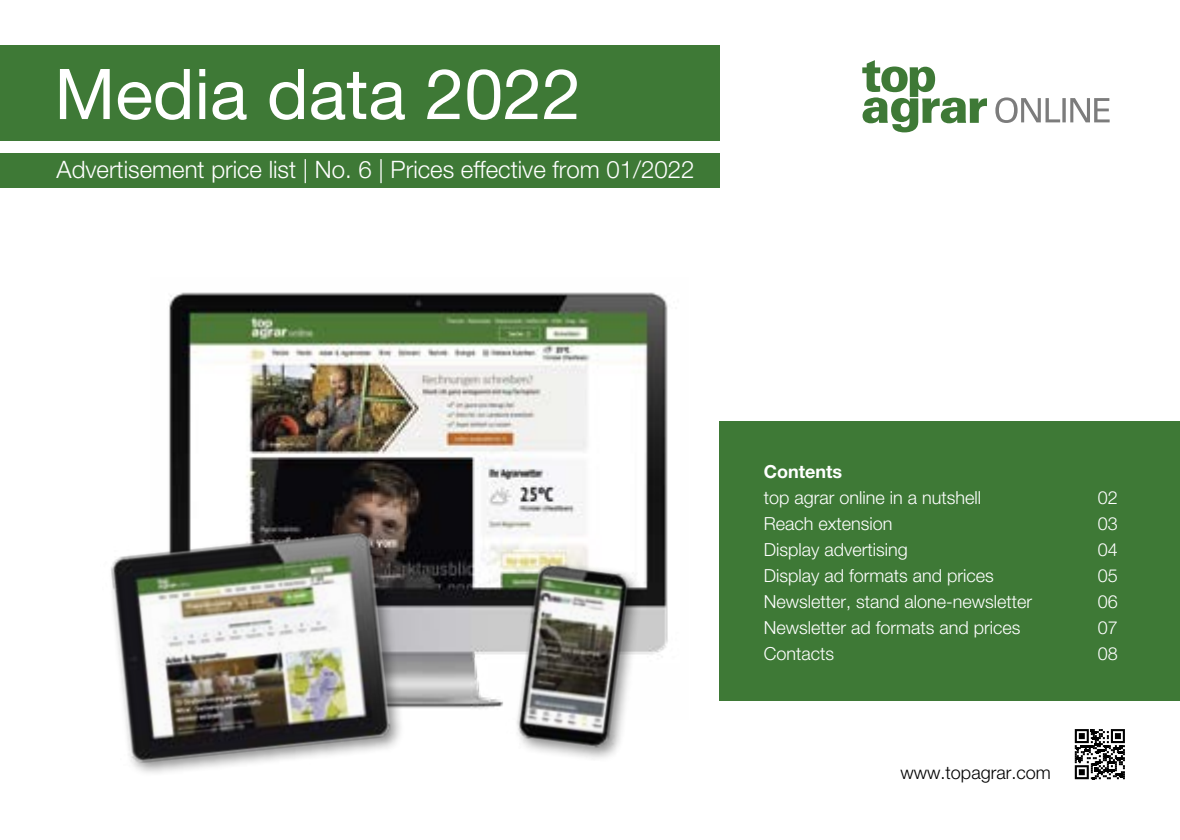
<style>
.page{position:relative;width:1180px;height:840px;background:#fff}
.page>*{position:absolute;margin:0;border:0;box-sizing:border-box;transform-origin:0 0}
.t1{font:70px "Helvetica Neue LT Pro";color:#fff}
.t2{font:300 24px "Helvetica Neue LT Pro";color:#fff}
.t3{font:300 18px "Helvetica Neue LT Pro";color:#fff}
.t4{font:300 18px "Helvetica Neue LT Pro";color:#000}
.t5{font:700 18px "Helvetica Neue LT Pro";color:#fff}
</style>
<div class="page">
<img style="left:169px;top:292px;width:499px;height:417px">
<div style="left:0;top:45px;width:719px;height:96px;background:#3e7936"></div>
<div style="left:719px;top:420px;width:460px;height:280px;background:#3e7936"></div>
<div style="left:0;top:153px;width:719px;height:34px;background:#3e7936"></div>
<svg style="left:1074px;top:729px;width:51px;height:51px"></svg>
<svg style="left:1074px;top:729px;width:50px;height:49px"></svg>
<svg style="left:862px;top:60px;width:124px;height:72px"></svg>
<svg style="left:995px;top:97px;width:114px;height:26px"></svg>
<img style="left:111px;top:516px;width:293px;height:257px">
<img style="left:454px;top:536px;width:214px;height:223px">
<h1 class="t1" style="left:54px;top:51px;width:528px">Media data 2022</h1>
<h2 class="t2" style="left:57px;top:155px;width:639px">Advertisement price list | No. 6 | Prices effective from 01/2022</h2>
<p class="t5" style="left:763px;top:460px;width:80px">Contents</p>
<p class="t3" style="left:763px;top:486px;width:219px">top agrar online in a nutshell</p>
<p class="t3" style="left:1097px;top:486px;width:22px">02</p>
<p class="t3" style="left:763px;top:512px;width:130px">Reach extension</p>
<p class="t3" style="left:1097px;top:512px;width:22px">03</p>
<p class="t3" style="left:763px;top:538px;width:145px">Display advertising</p>
<p class="t3" style="left:1097px;top:538px;width:22px">04</p>
<p class="t3" style="left:763px;top:564px;width:232px">Display ad formats and prices</p>
<p class="t3" style="left:1097px;top:564px;width:22px">05</p>
<p class="t3" style="left:763px;top:590px;width:270px">Newsletter, stand alone-newsletter</p>
<p class="t3" style="left:1097px;top:590px;width:22px">06</p>
<p class="t3" style="left:763px;top:616px;width:258px">Newsletter ad formats and prices</p>
<p class="t3" style="left:1097px;top:616px;width:22px">07</p>
<p class="t3" style="left:763px;top:642px;width:72px">Contacts</p>
<p class="t3" style="left:1097px;top:642px;width:22px">08</p>
<p class="t4" style="left:900px;top:761px;width:152px">www.topagrar.com</p>
</div>
